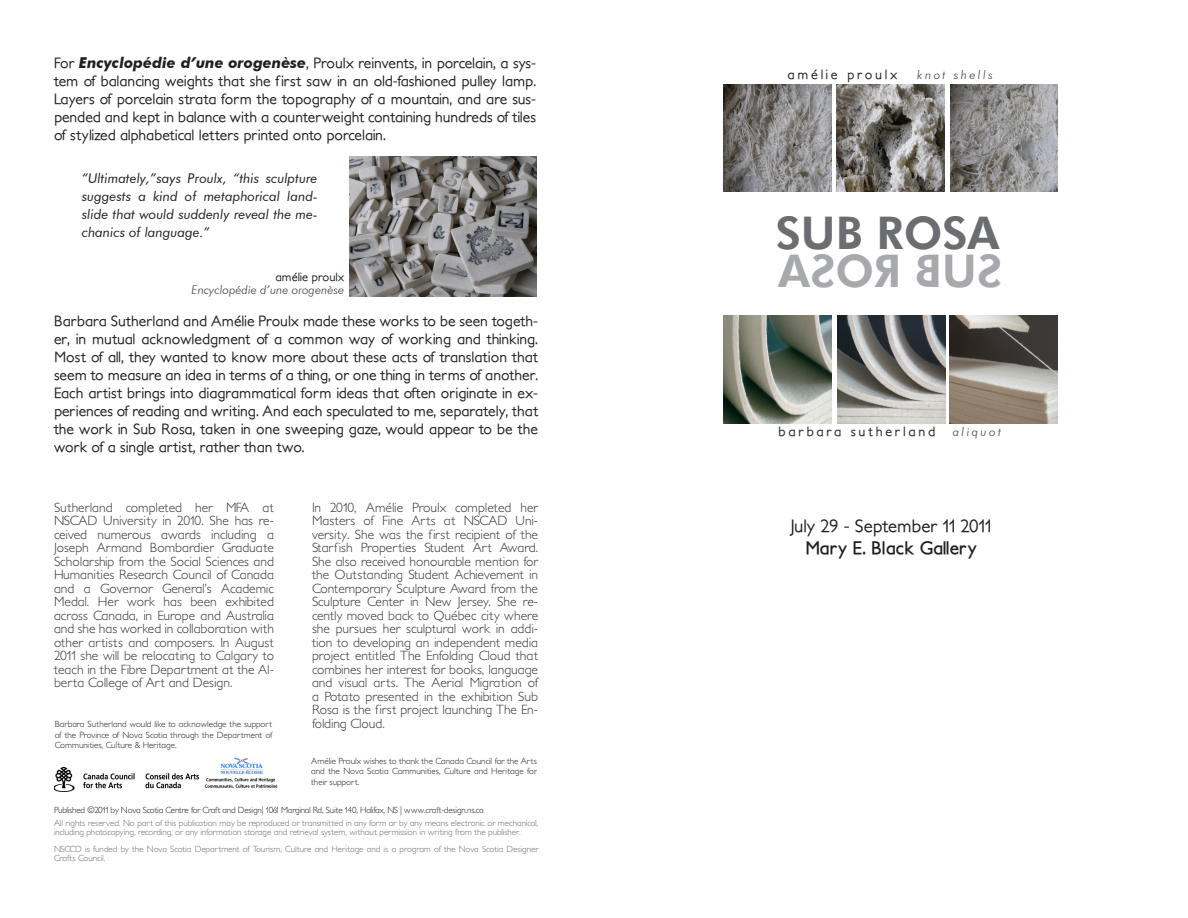
<style>
.page{position:relative;width:1188px;height:918px;background:#fff}
.page>*{position:absolute;margin:0;border:0;box-sizing:border-box;transform-origin:0 0}
.t1{font:800 45px "Futura BT";color:#6c6d70}
.t2{font:500 18px "Petita";color:#231f20}
.t3{font:700 18px "Petita";color:#231f20}
.t4{font:500 15px/18px "Petita";color:#231f20;text-align:justify}
.t5{font:300 13.5px/13.5px "Petita";color:#363536;text-align:justify}
.t6{font:italic 13.5px/18px "Futura BT";color:#231f20;text-align:justify}
.t7{font:500 13.5px "Petita";letter-spacing:.2em;color:#231f20}
.t8{font:italic 300 12px "Futura BT";color:#3e3e3f}
.t9{font:500 12px "Petita";color:#231f20}
.t10{font:300 9px/9px "Petita";letter-spacing:-.005em;color:#6c6d70}
.t11{font:300 9px/10.8px "Petita";letter-spacing:-.02em;color:#231f20;text-align:justify}
.s1{font-family:"Futura BT";font-weight:700;font-style:italic}
.s2{font-family:"Futura BT";font-weight:300;font-style:italic;font-size:12px;color:#3e3e3f}
</style>
<div class="page">
<img style="left:838px;top:315px;width:108px;height:108px">
<img style="left:950px;top:315px;width:108px;height:108px">
<img style="left:724px;top:315px;width:108px;height:108px">
<img style="left:837px;top:85px;width:108px;height:107px">
<img style="left:724px;top:84px;width:107px;height:108px">
<img style="left:950px;top:84px;width:108px;height:108px">
<img style="left:349px;top:157px;width:188px;height:139px">
<img style="left:54px;top:768px;width:145px;height:24px">
<img style="left:204px;top:757px;width:74px;height:32px">
<p class="t4" style="left:54px;top:54px;width:484px">For <span class="s1">Encyclopédie d’une orogenèse</span>, Proulx reinvents, in porcelain, a sys&shy;tem of balancing weights that she first saw in an old-fashioned pulley lamp.<br>Layers of porcelain strata form the topography of a mountain, and are sus&shy;pended and kept in balance with a counterweight containing hundreds of tiles of stylized alphabetical letters printed onto porcelain.</p>
<p class="t6" style="left:82px;top:169px;width:237px">“Ultimately,”says Proulx, “this sculpture suggests a kind of metaphorical land&shy;slide that would suddenly reveal the me&shy;chanics of language.”</p>
<p class="t9" style="left:276px;top:269px;width:70px">amélie proulx</p>
<p class="t8" style="left:192px;top:283px;width:154px">Encyclopédie d’une orogenèse</p>
<p class="t4" style="left:54px;top:313px;width:486px">Barbara Sutherland and Amélie Proulx made these works to be seen togeth&shy;er, in mutual acknowledgment of a common way of working and thinking.<br>Most of all, they wanted to know more about these acts of translation that seem to measure an idea in terms of a thing, or one thing in terms of another.<br>Each artist brings into diagrammatical form ideas that often originate in ex&shy;periences of reading and writing. And each speculated to me, separately, that the work in Sub Rosa, taken in one sweeping gaze, would appear to be the work of a single artist, rather than two.</p>
<p class="t5" style="left:54px;top:501px;width:222px">Sutherland completed her MFA at NSCAD University in 2010. She has re&shy;ceived numerous awards including a Joseph Armand Bombardier Graduate Scholarship from the Social Sciences and Humanities Research Council of Canada and a Governor General’s Academic Medal. Her work has been exhibited across Canada, in Europe and Australia and she has worked in collaboration with other artists and composers. In August 2011 she will be relocating to Calgary to teach in the Fibre Department at the Al&shy;berta College of Art and Design.</p>
<p class="t5" style="left:312px;top:501px;width:228px">In 2010, Amélie Proulx completed her Masters of Fine Arts at NSCAD Uni&shy;versity. She was the first recipient of the Starfish Properties Student Art Award.<br>She also received honourable mention for the Outstanding Student Achievement in Contemporary Sculpture Award from the Sculpture Center in New Jersey. She re&shy;cently moved back to Québec city where she pursues her sculptural work in addi&shy;tion to developing an independent media project entitled The Enfolding Cloud that combines her interest for books, language and visual arts. The Aerial Migration of a Potato presented in the exhibition Sub Rosa is the first project launching The En&shy;folding Cloud.</p>
<p class="t11" style="left:55px;top:719px;width:219px">Barbara Sutherland would like to acknowledge the support of the Province of Nova Scotia through the Department of Communities, Culture &amp; Heritage.</p>
<p class="t11" style="left:311px;top:755px;width:227px">Amélie Proulx wishes to thank the Canada Council for the Arts and the Nova Scotia Communities, Culture and Heritage for their support.</p>
<p class="t11" style="left:54px;top:805px;width:431px">Published ©2011 by Nova Scotia Centre for Craft and Design| 1061 Marginal Rd, Suite 140, Halifax, NS | www.craft-design.ns.ca</p>
<p class="t10" style="left:54px;top:818px;width:486px">All rights reserved. No part of this publication may be reproduced or transmitted in any form or by any means electronic or mechanical, including photocopying, recording, or any information storage and retrieval system, without permission in writing from the publisher.</p>
<p class="t10" style="left:54px;top:845px;width:486px">NSCCD is funded by the Nova Scotia Department of Tourism, Culture and Heritage and is a program of the Nova Scotia Designer<br>Crafts Council.</p>
<p class="t7" style="left:788px;top:66px;width:207px">amélie proulx <span class="s2">knot shells</span></p>
<p class="t1" style="left:776px;top:206px;width:225px">SUB ROSA</p>
<p class="t7" style="left:778px;top:423px;width:224px">barbara sutherland <span class="s2">aliquot</span></p>
<p class="t2" style="left:791px;top:516px;width:202px">July 29 - September 11 2011</p>
<p class="t3" style="left:805px;top:537px;width:173px">Mary E. Black Gallery</p>
</div>
